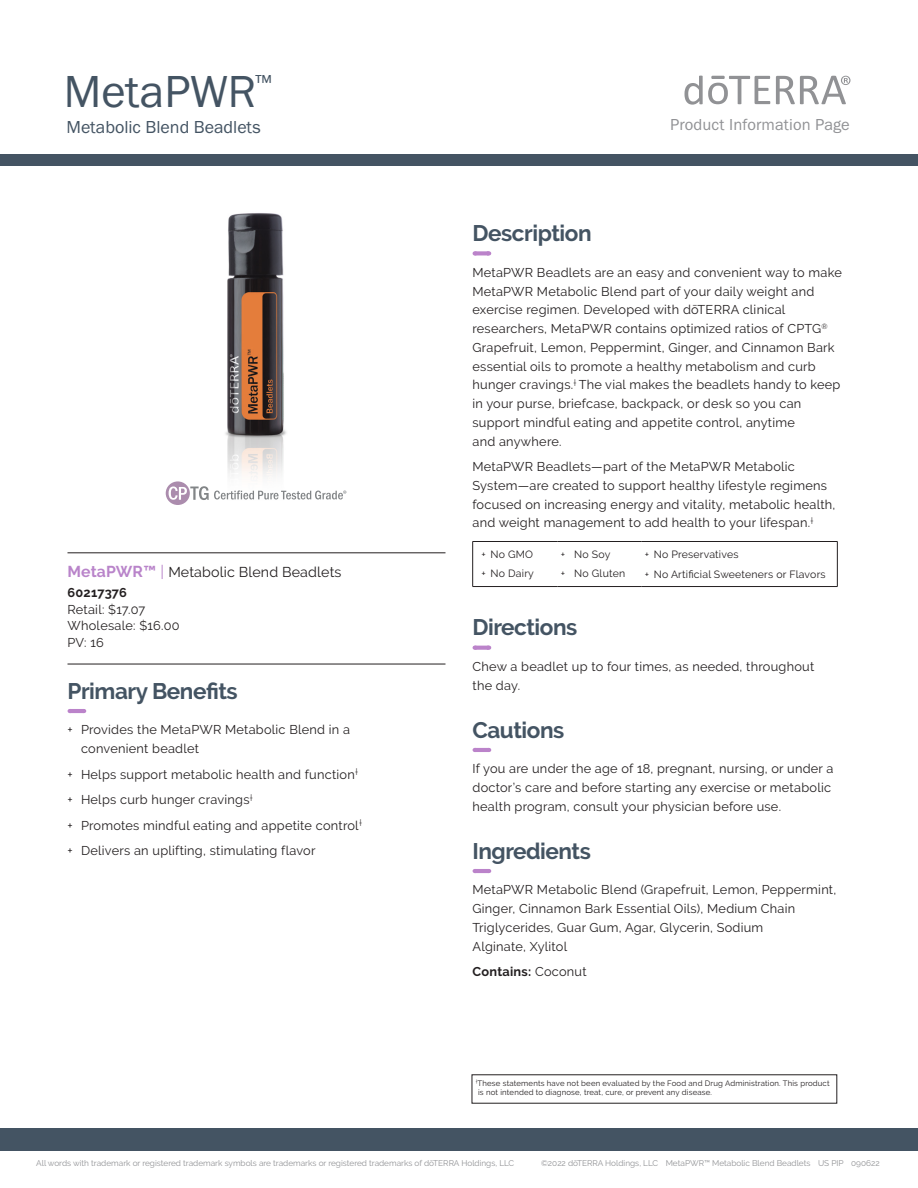
<style>
.page{position:relative;width:918px;height:1188px;background:#fff}
.page>*{position:absolute;margin:0;border:0;box-sizing:border-box;transform-origin:0 0}
.Main_Title{font:46.5px "Franklin Gothic URW Boo";color:#445463}
.Header__Sanctuary_da{font:700 22.5px "Raleway";letter-spacing:-.02em;color:#445463}
.Product_Descriptor_T{font:18px "Franklin Gothic URW Boo";color:#445463}
.t1{font:16.5px "Franklin Gothic URW Boo";letter-spacing:.01em;color:#919295}
.Tag_Title_Roman___Ru{font:14.25px "Raleway";letter-spacing:.01em;color:#231f20}
.Body{font:12.75px/18.8px "Raleway";letter-spacing:.02em;color:#231f20}
.Directions____body{font:700 12.75px "Raleway";letter-spacing:.02em;color:#231f20}
.Tag_retail{font:12.75px "Raleway";letter-spacing:.02em;color:#231f20}
.Tag_wholesale{font:12.75px "Raleway";letter-spacing:.015em;color:#231f20}
.Tag_SKU{font:700 12.75px "Raleway";letter-spacing:.02em;color:#231f20}
.Tag_PV___Bottom_Rule{font:12.75px "Raleway";color:#231f20}
.t2{font:10.5px "Raleway";letter-spacing:.02em;color:#231f20}
.Footer_Left{font:8.25px "Raleway";color:#919295}
.Footer_Right{font:8.25px "Raleway";color:#919295}
.Dagger_Box{font:7.8px/9px "Raleway";letter-spacing:.02em;color:#231f20}
.s1{font-weight:700;font-size:15.75px;color:#b984ca}
.s2{font-size:15.75px;color:#b984ca}
.s3{font-weight:400}
</style>
<div class="page">
<div style="left:0;top:155px;width:918px;height:11px;background:#445463"></div>
<div style="left:0;top:1128px;width:918px;height:23px;background:#445463"></div>
<svg style="left:776px;top:76px;width:74px;height:28px"></svg>
<svg style="left:684px;top:76px;width:86px;height:29px"></svg>
<img style="left:225px;top:213px;width:62px;height:264px">
<svg style="left:166px;top:481px;width:180px;height:24px"></svg>
<svg style="left:475px;top:251px;width:14px;height:4px"></svg>
<svg style="left:475px;top:646px;width:14px;height:4px"></svg>
<svg style="left:475px;top:748px;width:14px;height:4px"></svg>
<svg style="left:475px;top:869px;width:14px;height:4px"></svg>
<hr style="left:472px;top:541px;width:85px;height:1px;background:#231f20">
<hr style="left:472px;top:542px;width:1px;height:44px;background:#231f20">
<hr style="left:557px;top:541px;width:84px;height:1px;background:#231f20">
<hr style="left:641px;top:541px;width:197px;height:1px;background:#231f20">
<hr style="left:837px;top:542px;width:1px;height:44px;background:#231f20">
<hr style="left:472px;top:586px;width:85px;height:1px;background:#231f20">
<hr style="left:557px;top:586px;width:84px;height:1px;background:#231f20">
<hr style="left:641px;top:586px;width:197px;height:1px;background:#231f20">
<hr style="left:68px;top:553px;width:378px;height:1px;background:#231f20">
<hr style="left:68px;top:664px;width:378px;height:1px;background:#231f20">
<svg style="left:70px;top:709px;width:14px;height:4px"></svg>
<p class="Main_Title" style="left:64px;top:63px;width:210px">MetaPWR<sup>™</sup></p>
<p class="Product_Descriptor_T" style="left:66px;top:116px;width:196px">Metabolic Blend Beadlets</p>
<p class="Tag_Title_Roman___Ru" style="left:68px;top:564px;width:276px"><span class="s1">MetaPWR™</span> <span class="s2">|</span> Metabolic Blend Beadlets</p>
<p class="Tag_SKU" style="left:68px;top:586px;width:61px">60217376</p>
<p class="Tag_wholesale" style="left:68px;top:602px;width:79px">Retail: $17.07</p>
<p class="Tag_retail" style="left:68px;top:618px;width:114px">Wholesale: $16.00</p>
<p class="Tag_PV___Bottom_Rule" style="left:68px;top:635px;width:38px">PV: 16</p>
<p class="Header__Sanctuary_da" style="left:68px;top:678px;width:172px">Primary Benefits</p>
<p class="Body" style="left:81px;top:721px;width:271px;text-indent:-14px">+ Provides the MetaPWR Metabolic Blend in a convenient beadlet</p>
<p class="Body" style="left:68px;top:765px;width:292px">+ Helps support metabolic health and function<sup>†</sup></p>
<p class="Body" style="left:68px;top:790px;width:187px">+ Helps curb hunger cravings<sup>†</sup></p>
<p class="Body" style="left:68px;top:816px;width:296px">+ Promotes mindful eating and appetite control<sup>†</sup></p>
<p class="Body" style="left:68px;top:841px;width:250px">+ Delivers an uplifting, stimulating flavor</p>
<p class="t1" style="left:670px;top:114px;width:181px">Product Information Page</p>
<p class="Header__Sanctuary_da" style="left:472px;top:220px;width:121px">Description</p>
<p class="Body" style="left:472px;top:263px;width:371px">MetaPWR Beadlets are an easy and convenient way to make MetaPWR Metabolic Blend part of your daily weight and exercise regimen. Developed with dōTERRA clinical researchers, MetaPWR contains optimized ratios of CPTG<sup>® </sup>Grapefruit, Lemon, Peppermint, Ginger, and Cinnamon Bark essential oils to promote a healthy metabolism and curb hunger cravings.<sup>†</sup> The vial makes the beadlets handy to keep in your purse, briefcase, backpack, or desk so you can support mindful eating and appetite control, anytime<br>and anywhere.</p>
<p class="Body" style="left:472px;top:457px;width:364px">MetaPWR Beadlets—part of the MetaPWR Metabolic System—are created to support healthy lifestyle regimens focused on increasing energy and vitality, metabolic health, and weight management to add health to your lifespan.<sup>†</sup></p>
<p class="t2" style="left:482px;top:548px;width:53px">+ No GMO</p>
<p class="t2" style="left:482px;top:567px;width:54px">+ No Dairy</p>
<p class="t2" style="left:645px;top:548px;width:95px">+ No Preservatives</p>
<p class="t2" style="left:645px;top:568px;width:182px">+ No Artificial Sweeteners or Flavors</p>
<p class="t2" style="left:561px;top:548px;width:51px">+ No Soy</p>
<p class="t2" style="left:561px;top:567px;width:66px">+ No Gluten</p>
<p class="Header__Sanctuary_da" style="left:472px;top:615px;width:106px">Directions</p>
<p class="Body" style="left:472px;top:657px;width:343px">Chew a beadlet up to four times, as needed, throughout the day.</p>
<p class="Header__Sanctuary_da" style="left:472px;top:717px;width:93px">Cautions</p>
<p class="Body" style="left:472px;top:760px;width:363px">If you are under the age of 18, pregnant, nursing, or under a doctor’s care and before starting any exercise or metabolic health program, consult your physician before use.</p>
<p class="Header__Sanctuary_da" style="left:472px;top:838px;width:120px">Ingredients</p>
<p class="Body" style="left:472px;top:881px;width:365px">MetaPWR Metabolic Blend (Grapefruit, Lemon, Peppermint, Ginger, Cinnamon Bark Essential Oils), Medium Chain Triglycerides, Guar Gum, Agar, Glycerin, Sodium<br>Alginate, Xylitol</p>
<p class="Directions____body" style="left:472px;top:964px;width:116px">Contains: <span class="s3">Coconut</span></p>
<p class="Dagger_Box" style="left:478px;top:1079px;width:353px;text-indent:-2px"><sup>†</sup>These statements have not been evaluated by the Food and Drug Administration. This product is not intended to diagnose, treat, cure, or prevent any disease.</p>
<p class="Footer_Left" style="left:36px;top:1159px;width:480px">All words with trademark or registered trademark symbols are trademarks or registered trademarks of dōTERRA Holdings, LLC</p>
<p class="Footer_Right" style="left:541px;top:1159px;width:340px">©2022 dōTERRA Holdings, LLC MetaPWR™ Metabolic Blend Beadlets US PIP 090622</p>
</div>
